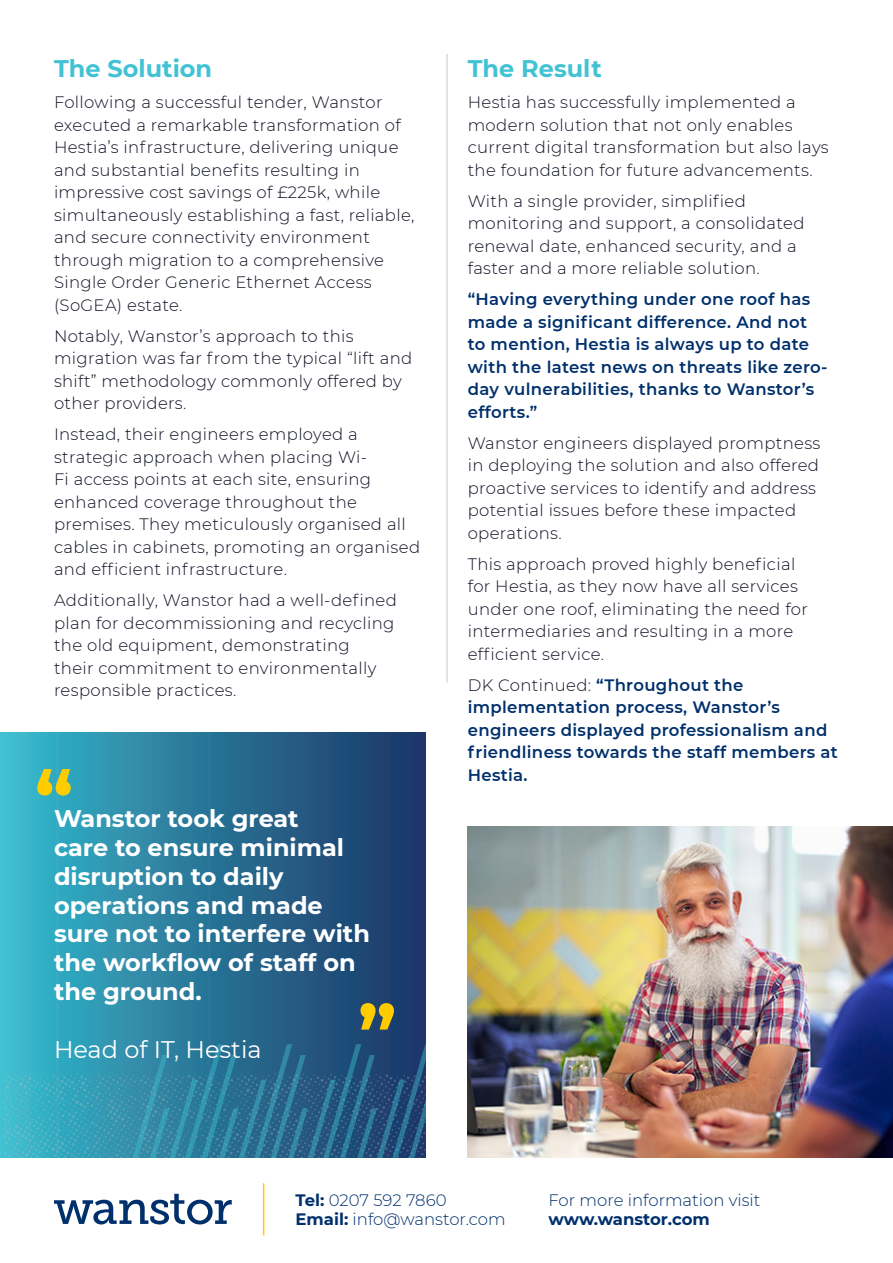
<style>
.page{position:relative;width:893px;height:1263px;background:#fff}
.page>*{position:absolute;margin:0;border:0;box-sizing:border-box;transform-origin:0 0}
.t1{font:700 78px "Montserrat";color:#fc0}
.t2{font:700 24px/28.8px "Montserrat";color:#fff}
.t3{font:700 24px "Montserrat";color:#42c2d4}
.t4{font:24px "Montserrat";color:#fff}
.t5{font:300 16.5px/22.5px "Montserrat";letter-spacing:.02em;color:#0e1123}
.t6{font:600 16.5px/22.5px "Montserrat";letter-spacing:.02em;color:#00306c}
.t7{font:300 16.5px/19.8px "Montserrat";color:#00306c}
.t8{font:700 16.5px "Montserrat";letter-spacing:-.005em;color:#00306c}
.s1{font-weight:300;color:#0e1123}
.s2{font-weight:700}
</style>
<div class="page">
<hr style="left:447px;top:54px;width:1px;height:628px;background:#c7c8ca">
<svg style="left:54px;top:1194px;width:178px;height:30px"></svg>
<hr style="left:263px;top:1183px;width:1px;height:52px;background:#fc0">
<div style="left:0;top:732px;width:425px;height:426px;background:linear-gradient(to right,#3abbce,#1a3163)"></div>
<svg style="left:0;top:1044px;width:426px;height:114px;background:#2f7e9e"></svg>
<img style="left:468px;top:827px;width:425px;height:331px">
<h2 class="t3" style="left:54px;top:51px;width:160px">The Solution</h2>
<p class="t5" style="left:54px;top:91px;width:362px">Following a successful tender, Wanstor executed a remarkable transformation of Hestia’s infrastructure, delivering unique and substantial benefits resulting in impressive cost savings of £225k, while simultaneously establishing a fast, reliable, and secure connectivity environment through migration to a comprehensive Single Order Generic Ethernet Access (SoGEA) estate.</p>
<p class="t5" style="left:54px;top:324px;width:360px">Notably, Wanstor’s approach to this migration was far from the typical “lift and shift” methodology commonly offered by other providers.</p>
<p class="t5" style="left:54px;top:423px;width:368px">Instead, their engineers employed a strategic approach when placing Wi-<br>Fi access points at each site, ensuring enhanced coverage throughout the premises. They meticulously organised all cables in cabinets, promoting an organised and efficient infrastructure.</p>
<p class="t5" style="left:54px;top:589px;width:344px">Additionally, Wanstor had a well-defined plan for decommissioning and recycling the old equipment, demonstrating<br>their commitment to environmentally responsible practices.</p>
<h1 class="t1" style="left:35px;top:743px;width:40px">“</h1>
<h2 class="t2" style="left:54px;top:803px;width:317px">Wanstor took great<br>care to ensure minimal disruption to daily operations and made sure not to interfere with the workflow of staff on the ground.</h2>
<h2 class="t4" style="left:54px;top:1032px;width:209px">Head of IT, Hestia</h2>
<h1 class="t1" style="left:397px;top:1056px;width:40px;rotate:-180deg">“</h1>
<h2 class="t3" style="left:468px;top:51px;width:136px">The Result</h2>
<p class="t5" style="left:468px;top:91px;width:363px">Hestia has successfully implemented a modern solution that not only enables current digital transformation but also lays the foundation for future advancements.</p>
<p class="t5" style="left:468px;top:189px;width:338px">With a single provider, simplified monitoring and support, a consolidated renewal date, enhanced security, and a faster and a more reliable solution.</p>
<p class="t6" style="left:468px;top:287px;width:361px">“Having everything under one roof has made a significant difference. And not to mention, Hestia is always up to date with the latest news on threats like zero&shy;day vulnerabilities, thanks to Wanstor’s efforts.”</p>
<p class="t5" style="left:468px;top:431px;width:354px">Wanstor engineers displayed promptness in deploying the solution and also offered proactive services to identify and address potential issues before these impacted operations.</p>
<p class="t5" style="left:468px;top:552px;width:342px">This approach proved highly beneficial for Hestia, as they now have all services under one roof, eliminating the need for intermediaries and resulting in a more efficient service.</p>
<p class="t6" style="left:468px;top:673px;width:372px"><span class="s1">DK Continued:</span> “Throughout the implementation process, Wanstor’s engineers displayed professionalism and friendliness towards the staff members at<br>Hestia.</p>
<p class="t7" style="left:296px;top:1189px;width:212px"><span class="s2">Tel:</span> 0207 592 7860<br><span class="s2">Email:</span> info@wanstor.com</p>
<p class="t7" style="left:549px;top:1189px;width:213px">For more information visit</p>
<p class="t8" style="left:549px;top:1208px;width:163px">www.wanstor.com</p>
</div>
